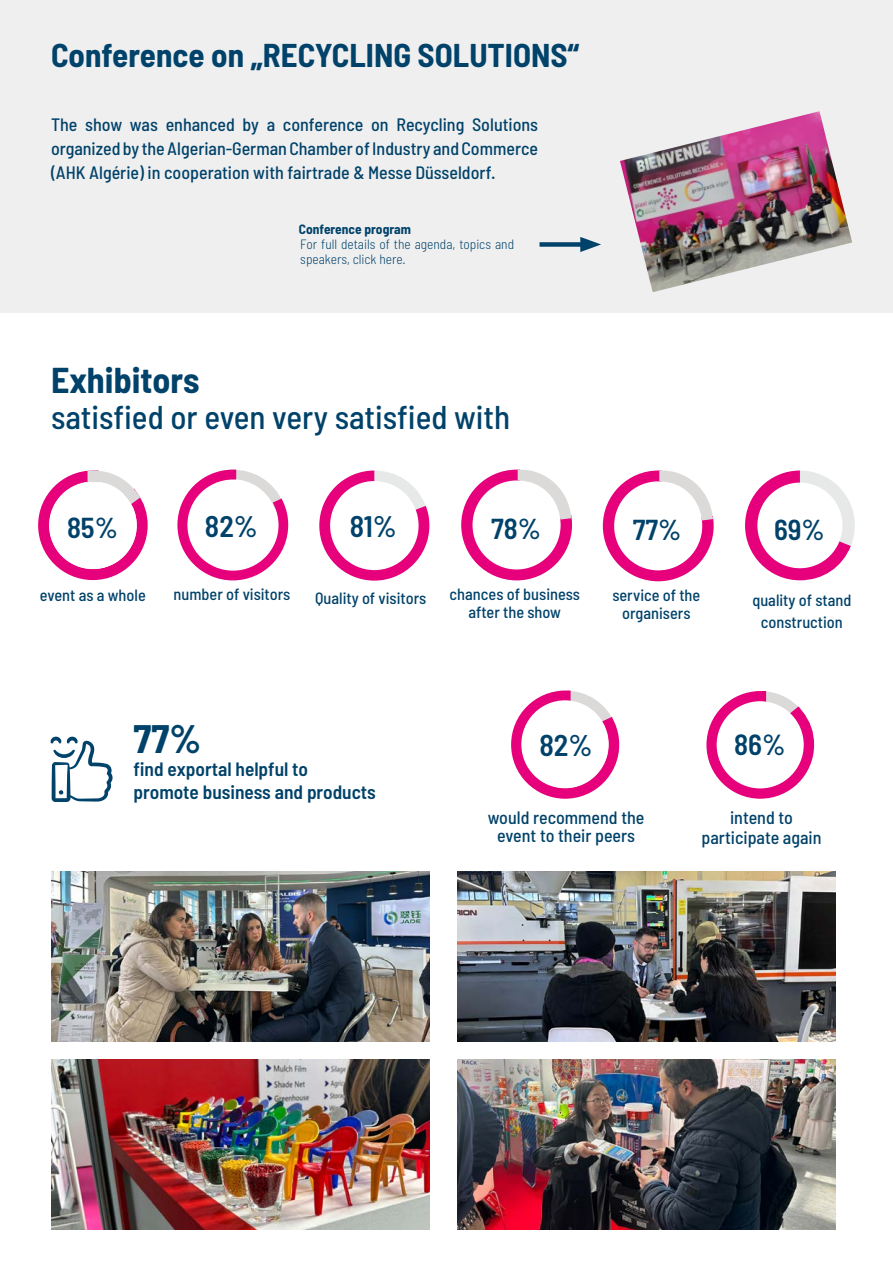
<style>
.page{position:relative;width:893px;height:1263px;background:#fff}
.page>*{position:absolute;margin:0;border:0;box-sizing:border-box;transform-origin:0 0}
.t1{font:700 semi-condensed 39.9px "Barlow";color:#00426a}
.t2{font:700 semi-condensed 36px "Barlow";color:#00426a}
.t3{font:500 semi-condensed 33px "Barlow";color:#00426a}
.t4{font:700 semi-condensed 33px "Barlow";color:#00426a}
.t5{font:600 semi-condensed 30px "Barlow";color:#00426a}
.t6{font:600 semi-condensed 29.85px "Barlow";color:#00426a}
.t7{font:600 semi-condensed 29.1px "Barlow";color:#00426a}
.t8{font:600 semi-condensed 28.95px "Barlow";color:#00426a}
.t9{font:600 semi-condensed 19.35px/23.2px "Barlow";color:#00426a}
.t10{font:500 semi-condensed 18px/24px "Barlow";color:#00426a;text-align:center}
.t11{font:500 semi-condensed 16.35px/17.7px "Barlow";color:#00426a;text-align:center}
.t12{font:300 semi-condensed 13.5px/15px "Barlow";color:#00426a}
.t13{font:700 semi-condensed 13.5px "Barlow";color:#00426a}
</style>
<div class="page">
<div style="left:0;top:0;width:893px;height:313px;background:#efefef"></div>
<svg style="left:51px;top:736px;width:62px;height:66px"></svg>
<img style="left:620px;top:111px;width:232px;height:181px">
<div style="left:539px;top:242px;width:50px;height:5px;background:#00426a"></div>
<svg style="left:580px;top:237px;width:21px;height:15px"></svg>
<img style="left:51px;top:871px;width:378px;height:170px">
<img style="left:51px;top:1059px;width:378px;height:170px">
<img style="left:457px;top:871px;width:379px;height:170px">
<img style="left:457px;top:1059px;width:379px;height:170px">
<svg style="left:511px;top:690px;width:109px;height:109px"></svg>
<div style="left:521px;top:700px;width:88px;height:88px;background:#fff;border-radius:50%"></div>
<svg style="left:706px;top:691px;width:109px;height:108px"></svg>
<div style="left:717px;top:701px;width:87px;height:87px;background:#fff;border-radius:50%"></div>
<svg style="left:177px;top:469px;width:112px;height:112px"></svg>
<svg style="left:461px;top:469px;width:111px;height:112px"></svg>
<svg style="left:38px;top:470px;width:110px;height:111px"></svg>
<div style="left:49px;top:482px;width:88px;height:87px;background:#fff;border-radius:50%"></div>
<svg style="left:319px;top:470px;width:110px;height:111px"></svg>
<div style="left:330px;top:481px;width:89px;height:89px;background:#fff;border-radius:50%"></div>
<svg style="left:602px;top:470px;width:112px;height:112px"></svg>
<svg style="left:745px;top:470px;width:110px;height:110px"></svg>
<div style="left:757px;top:483px;width:85px;height:85px;background:#fff;border-radius:50%"></div>
<h3 class="t4" style="left:51px;top:34px;width:530px">Conference on „RECYCLING SOLUTIONS“</h3>
<p class="t10" style="left:51px;top:112px;width:489px;text-align:justify">The show was enhanced by a conference on Recycling Solutions organized by the Algerian-German Chamber of Industry and Commerce (AHK Algérie) in cooperation with fairtrade &amp; Messe Düsseldorf.</p>
<p class="t13" style="left:299px;top:221px;width:113px">Conference program</p>
<p class="t12" style="left:300px;top:237px;width:215px">For full details of the agenda, topics and speakers, click here.</p>
<h2 class="t2" style="left:51px;top:358px;width:150px">Exhibitors</h2>
<h3 class="t3" style="left:51px;top:397px;width:461px">satisfied or even very satisfied with</h3>
<h3 class="t8" style="left:67px;top:510px;width:52px">85%</h3>
<h3 class="t6" style="left:350px;top:507px;width:48px">81%</h3>
<h3 class="t6" style="left:205px;top:508px;width:54px">82%</h3>
<h3 class="t8" style="left:491px;top:511px;width:51px">78%</h3>
<h3 class="t8" style="left:633px;top:512px;width:50px">77%</h3>
<h3 class="t8" style="left:774px;top:511px;width:52px">69%</h3>
<p class="t11" style="left:40px;top:586px;width:107px">event as a whole</p>
<p class="t11" style="left:174px;top:585px;width:118px">number of visitors</p>
<p class="t11" style="left:450px;top:585px;width:132px">chances of business after the show</p>
<p class="t11" style="left:315px;top:589px;width:113px">Quality of visitors</p>
<p class="t11" style="left:612px;top:586px;width:90px">service of the organisers</p>
<p class="t11" style="left:752px;top:589px;width:101px;line-height:21.8px">quality of stand construction</p>
<h1 class="t1" style="left:134px;top:714px;width:69px">77%</h1>
<h3 class="t5" style="left:539px;top:726px;width:55px">82%</h3>
<h3 class="t7" style="left:734px;top:726px;width:53px">86%</h3>
<p class="t9" style="left:134px;top:757px;width:244px">find exportal helpful to promote business and products</p>
<p class="t10" style="left:488px;top:808px;width:158px;line-height:18px">would recommend the event to their peers</p>
<p class="t10" style="left:702px;top:807px;width:121px;line-height:19.5px">intend to participate again</p>
</div>
